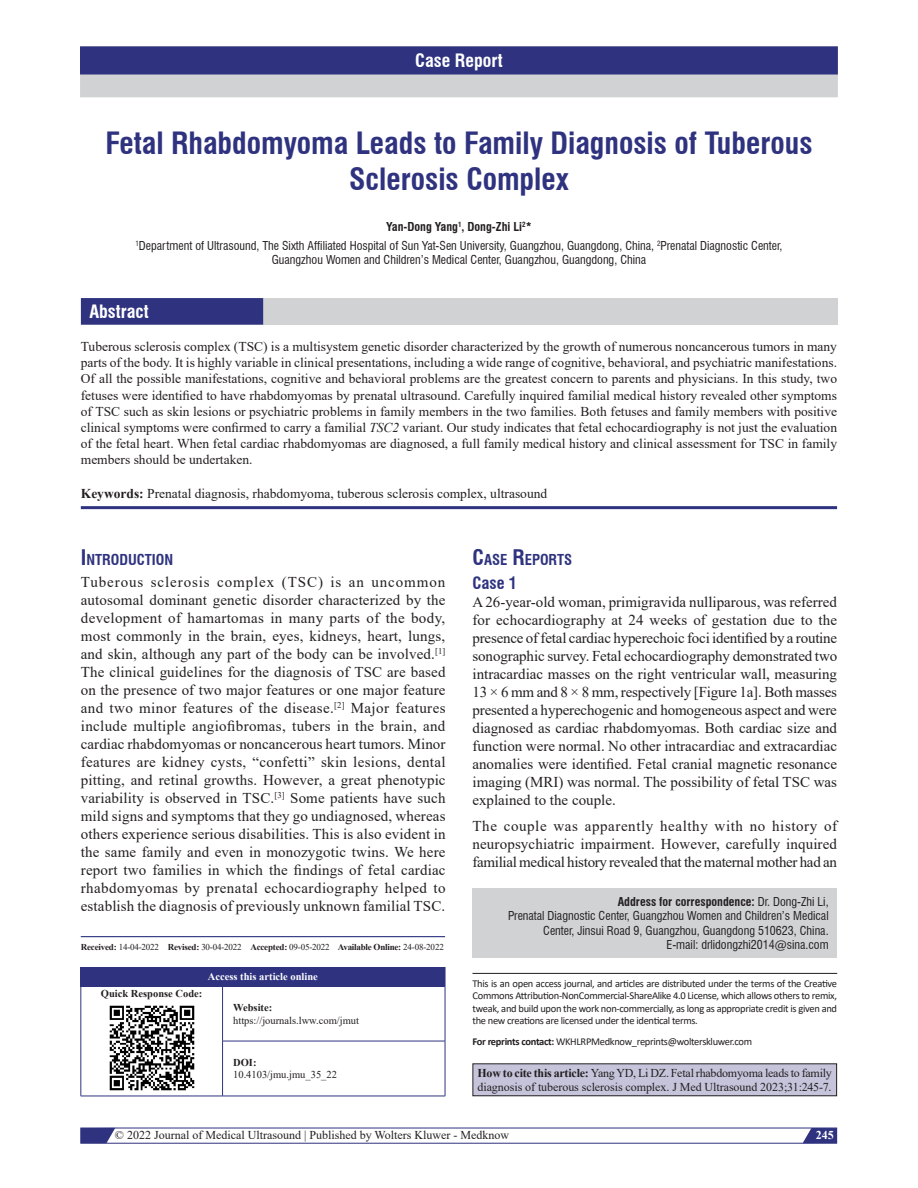
<style>
.page{position:relative;width:918px;height:1188px;background:#fff}
.page>*{position:absolute;margin:0;border:0;box-sizing:border-box;transform-origin:0 0}
.AT{font:700 condensed 30px/36px "Swiss 721 BT";color:#2f337f;text-align:center}
.AH{font:700 condensed 18px "Swiss 721 BT";color:#fff}
.ABSH{font:700 condensed 18px "Swiss 721 BT";color:#fff}
.t1{font:700 condensed 16.5px "Swiss 721 BT";color:#2f337f}
.TX{font:15px/18px "Times New Roman";color:#231f20;text-align:justify}
.t2{font:700 condensed 14.7px "Swiss 721 BT";color:#2f337f}
.ABS{font:13.5px/16.2px "Times New Roman";color:#231f20;text-align:justify}
.KWD{font:13.5px "Times New Roman";color:#231f20}
.AFF{font:condensed 12px/14.4px "Swiss 721 BT";color:#231f20;text-align:center}
.HTC{font:12px/14.4px "Times New Roman";letter-spacing:-.005em;color:#231f20}
.ADD{font:condensed 12px/14.4px "Swiss 721 BT";color:#231f20;text-align:right}
.AU{font:700 condensed 12px "Swiss 721 BT";color:#231f20}
.t3{font:700 12px "Times New Roman";color:#fff}
.TX-2{font:10.5px/12.6px "Calibri";letter-spacing:-.03em;color:#231f20;text-align:justify}
.Website{font:10.5px/12.6px "Times New Roman";color:#231f20}
.ATAO{font:700 10.5px "Times New Roman";color:#fff}
.QRC{font:700 10.5px "Times New Roman";color:#231f20}
.HIS_1{font:700 9px "Times New Roman";letter-spacing:-.02em;color:#231f20}
.s1{font-style:italic}
.s2{font-weight:700}
.s3{font-size:21px}
.s4{font-weight:400}
</style>
<div class="page">
<svg style="left:80px;top:1128px;width:758px;height:16px"></svg>
<div style="left:80px;top:46px;width:758px;height:51px;background:#d1d2d4"></div>
<div style="left:81px;top:47px;width:756px;height:27px;background:#2f337f"></div>
<div style="left:80px;top:46px;width:758px;height:29px;border:2px solid #2f337f"></div>
<hr style="left:81px;top:506px;width:756px;height:3px;background:#2f337f">
<div style="left:81px;top:967px;width:364px;height:19px;background:#2f337f"></div>
<svg style="left:445px;top:967px;width:1px;height:19px"></svg>
<hr style="left:81px;top:986px;width:1px;height:55px;background:#2f337f">
<hr style="left:81px;top:1041px;width:1px;height:55px;background:#2f337f">
<hr style="left:81px;top:986px;width:142px;height:1px;background:#2f337f">
<hr style="left:222px;top:986px;width:1px;height:55px;background:#2f337f">
<hr style="left:223px;top:986px;width:222px;height:1px;background:#2f337f">
<hr style="left:445px;top:986px;width:1px;height:55px;background:#2f337f">
<hr style="left:81px;top:1096px;width:142px;height:1px;background:#2f337f">
<hr style="left:222px;top:1041px;width:1px;height:55px;background:#2f337f">
<hr style="left:222px;top:1041px;width:223px;height:1px;background:#2f337f">
<hr style="left:445px;top:1041px;width:1px;height:55px;background:#2f337f">
<hr style="left:223px;top:1096px;width:222px;height:1px;background:#2f337f">
<img style="left:109px;top:1005px;width:85px;height:85px">
<div style="left:473px;top:888px;width:364px;height:70px;background:#d1d2d4"></div>
<hr style="left:472px;top:973px;width:365px;height:1px;background:#231f20">
<div style="left:473px;top:1064px;width:364px;height:32px;background:#c6c4db"></div>
<div style="left:472px;top:1063px;width:365px;height:33px;border:1px solid #231f20"></div>
<div style="left:81px;top:298px;width:756px;height:27px;background:#d1d2d4"></div>
<div style="left:81px;top:298px;width:182px;height:27px;background:#2f337f"></div>
<hr style="left:81px;top:936px;width:364px;height:1px;background:#2f337f">
<p class="AH" style="left:415px;top:50px;width:89px">Case Report</p>
<p class="AT" style="left:105px;top:125px;width:709px">Fetal Rhabdomyoma Leads to Family Diagnosis of Tuberous<br>Sclerosis Complex</p>
<p class="AU" style="left:386px;top:219px;width:147px">Yan‑Dong Yang<sup>1</sup>, Dong‑Zhi Li<sup>2</sup>*</p>
<p class="AFF" style="left:135px;top:238px;width:649px"><sup>1</sup>Department of Ultrasound, The Sixth Affiliated Hospital of Sun Yat‑Sen University, Guangzhou, Guangdong, China, <sup>2</sup>Prenatal Diagnostic Center,<br>Guangzhou Women and Children’s Medical Center, Guangzhou, Guangdong, China</p>
<p class="ABSH" style="left:89px;top:301px;width:61px">Abstract</p>
<p class="ABS" style="left:81px;top:338px;width:758px">Tuberous sclerosis complex (TSC) is a multisystem genetic disorder characterized by the growth of numerous noncancerous tumors in many parts of the body. It is highly variable in clinical presentations, including a wide range of cognitive, behavioral, and psychiatric manifestations.<br>Of all the possible manifestations, cognitive and behavioral problems are the greatest concern to parents and physicians. In this study, two fetuses were identified to have rhabdomyomas by prenatal ultrasound. Carefully inquired familial medical history revealed other symptoms of TSC such as skin lesions or psychiatric problems in family members in the two families. Both fetuses and family members with positive clinical symptoms were confirmed to carry a familial <span class="s1">TSC2</span> variant. Our study indicates that fetal echocardiography is not just the evaluation of the fetal heart. When fetal cardiac rhabdomyomas are diagnosed, a full family medical history and clinical assessment for TSC in family members should be undertaken.</p>
<p class="KWD" style="left:81px;top:484px;width:468px"><span class="s2">Keywords:</span> Prenatal diagnosis, rhabdomyoma, tuberous sclerosis complex, ultrasound</p>
<h1 class="t2" style="left:81px;top:550px;width:94px"><span class="s3">I</span> NTRODUCTION</h1>
<p class="TX" style="left:81px;top:572px;width:366px">Tuberous sclerosis complex (TSC) is an uncommon autosomal dominant genetic disorder characterized by the development of hamartomas in many parts of the body, most commonly in the brain, eyes, kidneys, heart, lungs, and skin, although any part of the body can be involved.<sup>[1] </sup>The clinical guidelines for the diagnosis of TSC are based on the presence of two major features or one major feature and two minor features of the disease.<sup>[2]</sup> Major features include multiple angiofibromas, tubers in the brain, and cardiac rhabdomyomas or noncancerous heart tumors. Minor features are kidney cysts, “confetti” skin lesions, dental pitting, and retinal growths. However, a great phenotypic variability is observed in TSC.<sup>[3]</sup> Some patients have such mild signs and symptoms that they go undiagnosed, whereas others experience serious disabilities. This is also evident in the same family and even in monozygotic twins. We here report two families in which the findings of fetal cardiac rhabdomyomas by prenatal echocardiography helped to establish the diagnosis of previously unknown familial TSC.</p>
<p class="HIS_1" style="left:81px;top:940px;width:365px">Received: <span class="s4">14-04-2022</span> Revised: <span class="s4">30-04-2022</span> Accepted: <span class="s4">09-05-2022</span> Available Online: <span class="s4">24-08-2022</span></p>
<p class="ATAO" style="left:208px;top:969px;width:111px">Access this article online</p>
<p class="QRC" style="left:101px;top:986px;width:103px">Quick Response Code:</p>
<p class="Website" style="left:233px;top:1001px;width:127px"><span class="s2">Website: </span>https://journals.lww.com/jmut</p>
<p class="Website" style="left:233px;top:1056px;width:105px"><span class="s2">DOI:<br></span>10.4103/jmu.jmu_35_22</p>
<h1 class="t2" style="left:472px;top:550px;width:101px"><span class="s3">C</span>ASE <span class="s3">R</span>EPORTS</h1>
<h2 class="t1" style="left:472px;top:573px;width:46px">Case 1</h2>
<p class="TX" style="left:472px;top:592px;width:366px">A 26‑year‑old woman, primigravida nulliparous, was referred for echocardiography at 24 weeks of gestation due to the presence of fetal cardiac hyperechoic foci identified by a routine sonographic survey. Fetal echocardiography demonstrated two intracardiac masses on the right ventricular wall, measuring 13 × 6 mm and 8 × 8 mm, respectively [Figure 1a]. Both masses presented a hyperechogenic and homogeneous aspect and were diagnosed as cardiac rhabdomyomas. Both cardiac size and function were normal. No other intracardiac and extracardiac anomalies were identified. Fetal cranial magnetic resonance imaging (MRI) was normal. The possibility of fetal TSC was explained to the couple.</p>
<p class="TX" style="left:472px;top:817px;width:366px">The couple was apparently healthy with no history of neuropsychiatric impairment. However, carefully inquired familial medical history revealed that the maternal mother had an</p>
<p class="ADD" style="left:508px;top:894px;width:322px"><span class="s2">Address for correspondence:</span> Dr. Dong‑Zhi Li,<br>Prenatal Diagnostic Center, Guangzhou Women and Children’s Medical Center, Jinsui Road 9, Guangzhou, Guangdong 510623, China.<br>E‑mail: drlidongzhi2014@sina.com</p>
<p class="TX-2" style="left:472px;top:976px;width:366px">This is an open access journal, and articles are distributed under the terms of the Creative Commons Attribution‑NonCommercial‑ShareAlike 4.0 License, which allows others to remix, tweak, and build upon the work non‑commercially, as long as appropriate credit is given and the new creations are licensed under the identical terms.</p>
<p class="TX-2" style="left:472px;top:1035px;width:281px"><span class="s2">For reprints contact:</span> WKHLRPMedknow_reprints@wolterskluwer.com</p>
<p class="HTC" style="left:478px;top:1065px;width:356px"><span class="s2">How to cite this article:</span> Yang YD, Li DZ. Fetal rhabdomyoma leads to family diagnosis of tuberous sclerosis complex. J Med Ultrasound 2023;31:245-7.</p>
<p class="HTC" style="left:115px;top:1128px;width:396px">© 2022 Journal of Medical Ultrasound | Published by Wolters Kluwer - Medknow</p>
<p class="t3" style="left:816px;top:1127px;width:19px">245</p>
</div>
